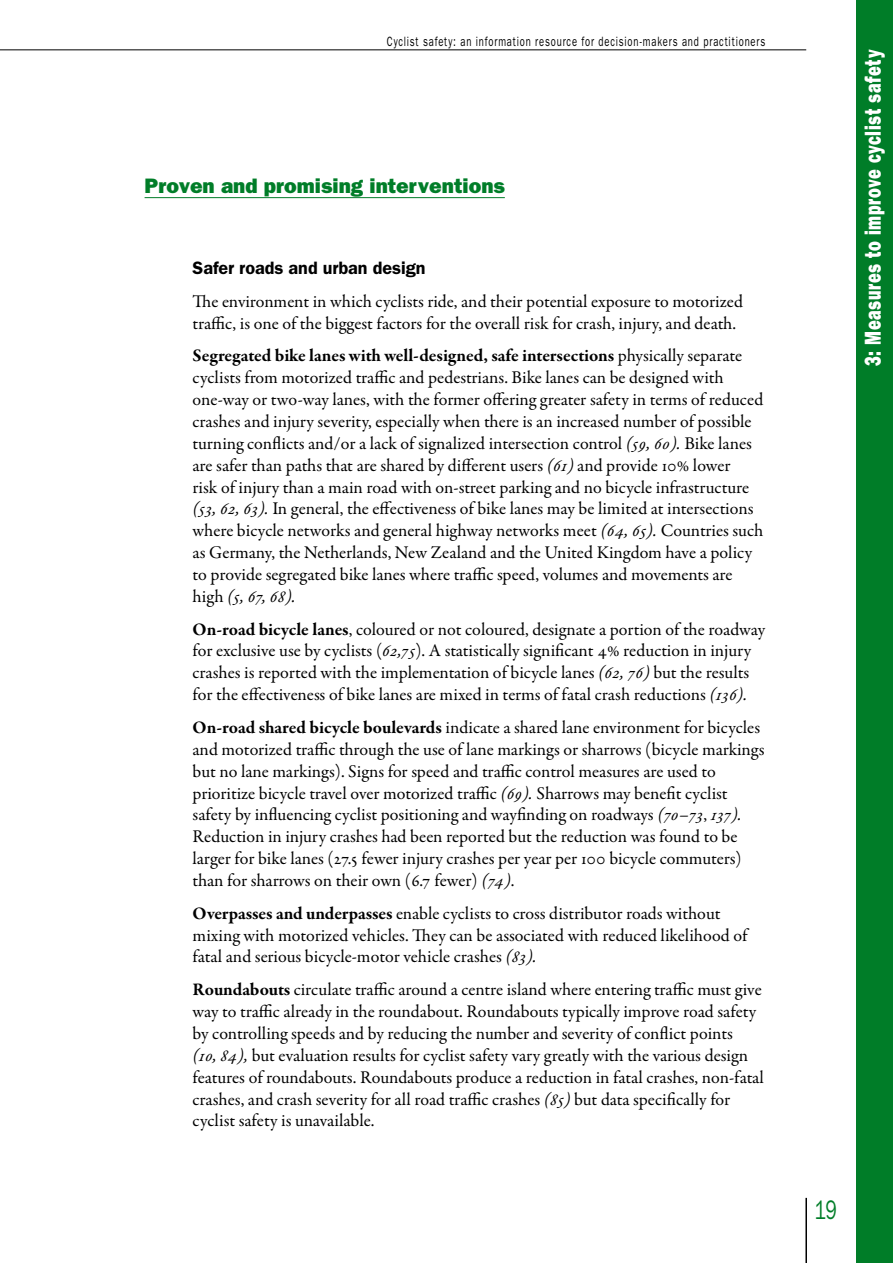
<style>
.page{position:relative;width:893px;height:1263px;background:#fff}
.page>*{position:absolute;margin:0;border:0;box-sizing:border-box;transform-origin:0 0}
.t1{font:27px "ITC Franklin Gothic Std";color:#007d28;scale:.7 1}
.t2{font:23.1px "ITC Franklin Gothic Std Hvy";letter-spacing:.04em;color:#fff;scale:.7 1}
.Head2{font:21px "ITC Franklin Gothic Std Hvy";color:#007d28}
.Normal_no_hyph{font:18px/21.9px "Garamond Premr Pro";color:#000}
.Head3{font:600 18px "ITC Franklin Gothic Std";color:#000}
.t3{font:13.5px "ITC Franklin Gothic Std";letter-spacing:.09em;color:#000;scale:.7 1}
.s1{font-weight:700}
.s2{font-style:italic}
</style>
<div class="page">
<hr style="left:805px;top:1198px;width:2px;height:65px;background:#000">
<div style="left:856px;top:0;width:37px;height:1263px;background:#007d28"></div>
<hr style="left:0;top:50px;width:806px;height:1px;background:#000">
<hr style="left:145px;top:197px;width:360px;height:1px;background:#007d28">
<p class="t3" style="left:387px;top:34px;width:542px">Cyclist safety: an information resource for decision-makers and practitioners</p>
<p class="Head2" style="left:145px;top:173px;width:362px">Proven and promising interventions</p>
<p class="Head3" style="left:193px;top:257px;width:234px">Safer roads and urban design</p>
<p class="Normal_no_hyph" style="left:193px;top:290px;width:552px">The environment in which cyclists ride, and their potential exposure to motorized traffic, is one of the biggest factors for the overall risk for crash, injury, and death.</p>
<p class="Normal_no_hyph" style="left:193px;top:345px;width:572px"><span class="s1">Segregated bike lanes with well-designed, safe intersections</span> physically separate cyclists from motorized traffic and pedestrians. Bike lanes can be designed with one-way or two-way lanes, with the former offering greater safety in terms of reduced crashes and injury severity, especially when there is an increased number of possible turning conflicts and/or a lack of signalized intersection control <span class="s2">(59, 60).</span> Bike lanes are safer than paths that are shared by different users <span class="s2">(61)</span> and provide 10% lower<br>risk of injury than a main road with on-street parking and no bicycle infrastructure <span class="s2">(53, 62, 63).</span> In general, the effectiveness of bike lanes may be limited at intersections where bicycle networks and general highway networks meet <span class="s2">(64, 65).</span> Countries such as Germany, the Netherlands, New Zealand and the United Kingdom have a policy to provide segregated bike lanes where traffic speed, volumes and movements are high <span class="s2">(5, 67, 68).</span></p>
<p class="Normal_no_hyph" style="left:193px;top:618px;width:574px"><span class="s1">On-road bicycle lanes</span>, coloured or not coloured, designate a portion of the roadway for exclusive use by cyclists (<span class="s2">62,75</span>). A statistically significant 4% reduction in injury crashes is reported with the implementation of bicycle lanes <span class="s2">(62, 76)</span> but the results for the effectiveness of bike lanes are mixed in terms of fatal crash reductions <span class="s2">(136).</span></p>
<p class="Normal_no_hyph" style="left:193px;top:717px;width:573px"><span class="s1">On-road shared bicycle boulevards</span> indicate a shared lane environment for bicycles and motorized traffic through the use of lane markings or sharrows (bicycle markings but no lane markings). Signs for speed and traffic control measures are used to prioritize bicycle travel over motorized traffic <span class="s2">(69).</span> Sharrows may benefit cyclist safety by influencing cyclist positioning and wayfinding on roadways <span class="s2">(70–73</span>, <span class="s2">137).<br></span>Reduction in injury crashes had been reported but the reduction was found to be larger for bike lanes (27.5 fewer injury crashes per year per 100 bicycle commuters) than for sharrows on their own (6.7 fewer) <span class="s2">(74)</span>.</p>
<p class="Normal_no_hyph" style="left:193px;top:902px;width:556px"><span class="s1">Overpasses and underpasses</span> enable cyclists to cross distributor roads without mixing with motorized vehicles. They can be associated with reduced likelihood of fatal and serious bicycle-motor vehicle crashes <span class="s2">(83).</span></p>
<p class="Normal_no_hyph" style="left:193px;top:979px;width:573px"><span class="s1">Roundabouts</span> circulate traffic around a centre island where entering traffic must give way to traffic already in the roundabout. Roundabouts typically improve road safety by controlling speeds and by reducing the number and severity of conflict points<br><span class="s2">(10, 84),</span> but evaluation results for cyclist safety vary greatly with the various design features of roundabouts. Roundabouts produce a reduction in fatal crashes, non-fatal crashes, and crash severity for all road traffic crashes <span class="s2">(85)</span> but data specifically for cyclist safety is unavailable.</p>
<p class="t2" style="left:859px;top:366px;width:453px;rotate:-90deg">3: Measures to improve cyclist safety</p>
<h1 class="t1" style="left:815px;top:1195px;width:33px">19</h1>
</div>
